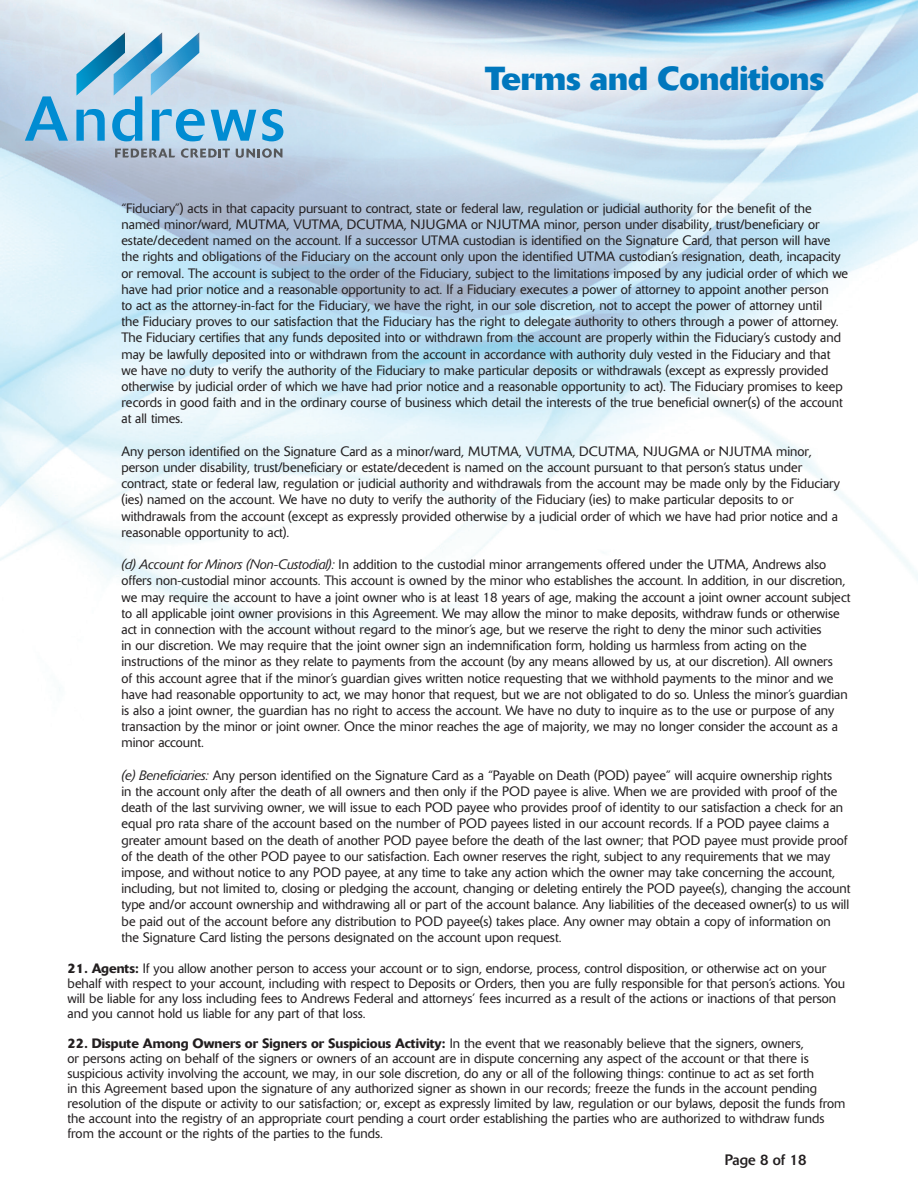
<style>
.page{position:relative;width:918px;height:1188px;background:#fff}
.page>*{position:absolute;margin:0;border:0;box-sizing:border-box;transform-origin:0 0}
.t1{font:700 33px "Delta";color:#0077bd}
.t2{font:15px "Delta";color:#231f20}
.t3{font:300 13.5px/16.2px "Delta";color:#231f20}
.s1{font-style:italic}
.s2{font-weight:500}
</style>
<div class="page">
<img style="left:0;top:0;width:918px;height:691px">
<svg style="left:25px;top:96px;width:43px;height:45px;background:#72b5dd"></svg>
<svg style="left:76px;top:32px;width:129px;height:109px;background:#8ec2df"></svg>
<svg style="left:211px;top:110px;width:45px;height:31px"></svg>
<svg style="left:262px;top:109px;width:21px;height:32px"></svg>
<svg style="left:115px;top:149px;width:60px;height:9px"></svg>
<svg style="left:181px;top:148px;width:49px;height:10px"></svg>
<svg style="left:236px;top:148px;width:46px;height:10px"></svg>
<div style="left:462px;top:41px;width:386px;height:74px;background:#fff;opacity:.75"></div>
<h1 class="t1" style="left:485px;top:57px;width:340px">Terms and Conditions</h1>
<p class="t3" style="left:122px;top:200px;width:728px">“Fiduciary”) acts in that capacity pursuant to contract, state or federal law, regulation or judicial authority for the benefit of the named minor/ward, MUTMA, VUTMA, DCUTMA, NJUGMA or NJUTMA minor, person under disability, trust/beneficiary or estate/decedent named on the account. If a successor UTMA custodian is identified on the Signature Card, that person will have the rights and obligations of the Fiduciary on the account only upon the identified UTMA custodian’s resignation, death, incapacity or removal. The account is subject to the order of the Fiduciary, subject to the limitations imposed by any judicial order of which we have had prior notice and a reasonable opportunity to act. If a Fiduciary executes a power of attorney to appoint another person<br>to act as the attorney-in-fact for the Fiduciary, we have the right, in our sole discretion, not to accept the power of attorney until<br>the Fiduciary proves to our satisfaction that the Fiduciary has the right to delegate authority to others through a power of attorney.<br>The Fiduciary certifies that any funds deposited into or withdrawn from the account are properly within the Fiduciary’s custody and may be lawfully deposited into or withdrawn from the account in accordance with authority duly vested in the Fiduciary and that we have no duty to verify the authority of the Fiduciary to make particular deposits or withdrawals (except as expressly provided otherwise by judicial order of which we have had prior notice and a reasonable opportunity to act). The Fiduciary promises to keep records in good faith and in the ordinary course of business which detail the interests of the true beneficial owner(s) of the account at all times.</p>
<p class="t3" style="left:122px;top:443px;width:720px">Any person identified on the Signature Card as a minor/ward, MUTMA, VUTMA, DCUTMA, NJUGMA or NJUTMA minor, person under disability, trust/beneficiary or estate/decedent is named on the account pursuant to that person’s status under contract, state or federal law, regulation or judicial authority and withdrawals from the account may be made only by the Fiduciary (ies) named on the account. We have no duty to verify the authority of the Fiduciary (ies) to make particular deposits to or withdrawals from the account (except as expressly provided otherwise by a judicial order of which we have had prior notice and a reasonable opportunity to act).</p>
<p class="t3" style="left:122px;top:556px;width:730px"><span class="s1">(d) Account for Minors (Non-Custodial):</span> In addition to the custodial minor arrangements offered under the UTMA, Andrews also offers non-custodial minor accounts. This account is owned by the minor who establishes the account. In addition, in our discretion, we may require the account to have a joint owner who is at least 18 years of age, making the account a joint owner account subject to all applicable joint owner provisions in this Agreement. We may allow the minor to make deposits, withdraw funds or otherwise act in connection with the account without regard to the minor’s age, but we reserve the right to deny the minor such activities<br>in our discretion. We may require that the joint owner sign an indemnification form, holding us harmless from acting on the instructions of the minor as they relate to payments from the account (by any means allowed by us, at our discretion). All owners<br>of this account agree that if the minor’s guardian gives written notice requesting that we withhold payments to the minor and we have had reasonable opportunity to act, we may honor that request, but we are not obligated to do so. Unless the minor’s guardian is also a joint owner, the guardian has no right to access the account. We have no duty to inquire as to the use or purpose of any transaction by the minor or joint owner. Once the minor reaches the age of majority, we may no longer consider the account as a minor account.</p>
<p class="t3" style="left:122px;top:767px;width:730px"><span class="s1">(e) Beneficiaries:</span> Any person identified on the Signature Card as a “Payable on Death (POD) payee” will acquire ownership rights<br>in the account only after the death of all owners and then only if the POD payee is alive. When we are provided with proof of the death of the last surviving owner, we will issue to each POD payee who provides proof of identity to our satisfaction a check for an equal pro rata share of the account based on the number of POD payees listed in our account records. If a POD payee claims a greater amount based on the death of another POD payee before the death of the last owner; that POD payee must provide proof of the death of the other POD payee to our satisfaction. Each owner reserves the right, subject to any requirements that we may impose, and without notice to any POD payee, at any time to take any action which the owner may take concerning the account, including, but not limited to, closing or pledging the account, changing or deleting entirely the POD payee(s), changing the account type and/or account ownership and withdrawing all or part of the account balance. Any liabilities of the deceased owner(s) to us will be paid out of the account before any distribution to POD payee(s) takes place. Any owner may obtain a copy of information on the Signature Card listing the persons designated on the account upon request.</p>
<p class="t3" style="left:68px;top:961px;width:779px;line-height:15px"><span class="s2">21. Agents:</span> If you allow another person to access your account or to sign, endorse, process, control disposition, or otherwise act on your behalf with respect to your account, including with respect to Deposits or Orders, then you are fully responsible for that person’s actions. You will be liable for any loss including fees to Andrews Federal and attorneys’ fees incurred as a result of the actions or inactions of that person and you cannot hold us liable for any part of that loss.</p>
<p class="t3" style="left:68px;top:1036px;width:780px;line-height:15px"><span class="s2">22. Dispute Among Owners or Signers or Suspicious Activity:</span> In the event that we reasonably believe that the signers, owners,<br>or persons acting on behalf of the signers or owners of an account are in dispute concerning any aspect of the account or that there is suspicious activity involving the account, we may, in our sole discretion, do any or all of the following things: continue to act as set forth<br>in this Agreement based upon the signature of any authorized signer as shown in our records; freeze the funds in the account pending resolution of the dispute or activity to our satisfaction; or, except as expressly limited by law, regulation or our bylaws, deposit the funds from the account into the registry of an appropriate court pending a court order establishing the parties who are authorized to withdraw funds from the account or the rights of the parties to the funds.</p>
<p class="t2" style="left:725px;top:1150px;width:83px">Page 8 of 18</p>
</div>
